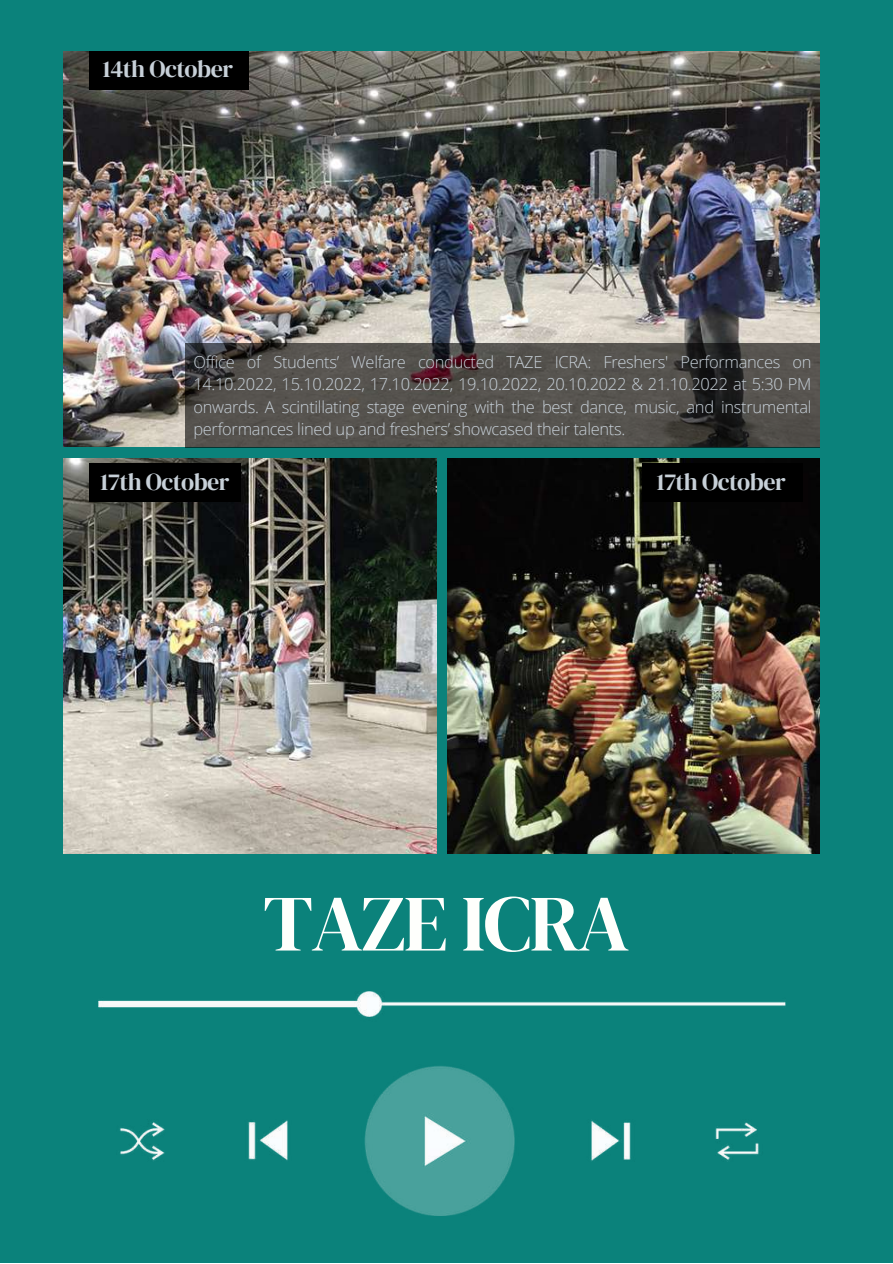
<style>
.page{position:relative;width:893px;height:1264px;background:#fff}
.page>*{position:absolute;margin:0;border:0;box-sizing:border-box;transform-origin:0 0}
.t1{font:79.65px "DM Serif Display";letter-spacing:-.025em;color:#fefffc}
.t2{font:24px "DM Serif Display";letter-spacing:-.02em;color:#c7d0d8}
.t3{font:300 16.5px/22.5px "Open Sans";letter-spacing:-.02em;color:#c7d0d8;text-align:justify}
</style>
<div class="page">
<div style="left:0;top:0;width:892px;height:1262px;background:#0b827b"></div>
<img style="left:64px;top:51px;width:755px;height:396px">
<img style="left:64px;top:458px;width:372px;height:396px">
<img style="left:447px;top:458px;width:372px;height:396px">
<img style="left:98px;top:991px;width:687px;height:224px">
<div style="left:89px;top:51px;width:160px;height:38px;background:#000"></div>
<div style="left:642px;top:463px;width:161px;height:38px;background:#000"></div>
<div style="left:89px;top:463px;width:152px;height:38px;background:#000"></div>
<svg style="left:185px;top:343px;width:634px;height:104px;background:#4d4a46"></svg>
<h2 class="t2" style="left:103px;top:53px;width:132px">14th October</h2>
<p class="t3" style="left:193px;top:350px;width:619px">Office of Students’ Welfare conducted TAZE ICRA: Freshers' Performances on 14.10.2022, 15.10.2022, 17.10.2022, 19.10.2022, 20.10.2022 &amp; 21.10.2022 at 5:30 PM onwards. A scintillating stage evening with the best dance, music, and instrumental performances lined up and freshers’ showcased their talents.</p>
<h2 class="t2" style="left:100px;top:464px;width:131px">17th October</h2>
<h2 class="t2" style="left:656px;top:464px;width:131px">17th October</h2>
<h1 class="t1" style="left:263px;top:868px;width:368px">TAZE ICRA</h1>
</div>
